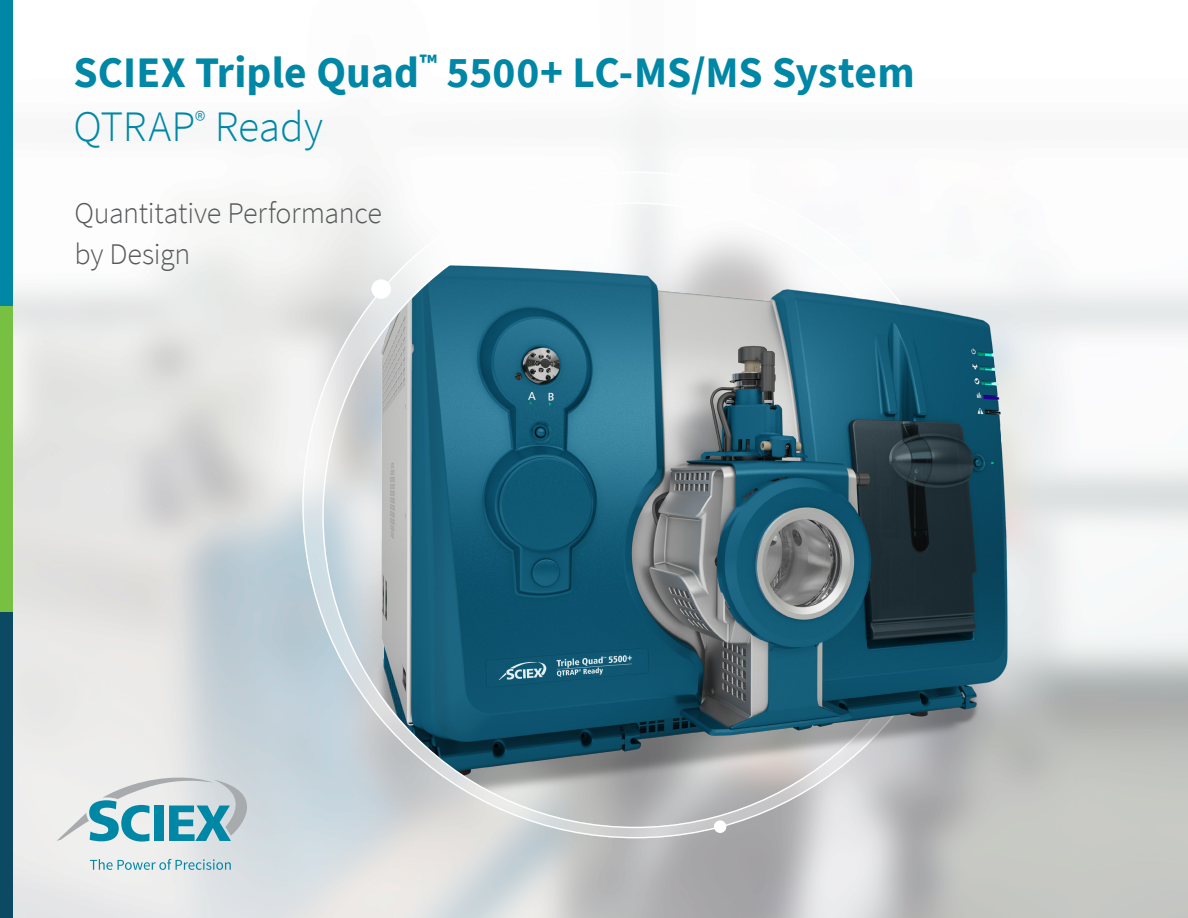
<style>
.page{position:relative;width:1188px;height:918px;background:#fff}
.page>*{position:absolute;margin:0;border:0;box-sizing:border-box;transform-origin:0 0}
.Legal_back_page{font:700 43.5px "Source Sans Pro";letter-spacing:.005em;color:#0087a6}
.Legal_back_page-2{font:300 43.5px "Source Sans Pro";color:#0087a6}
.Legal_back_page-3{font:300 30px/40.5px "Source Sans Pro";letter-spacing:-.01em;color:#57585a}
</style>
<div class="page">
<div style="left:0;top:306px;width:13px;height:306px;background:#78c042"></div>
<div style="left:0;top:612px;width:13px;height:306px;background:#0c4a63"></div>
<div style="left:0;top:0;width:13px;height:306px;background:#0087a6"></div>
<svg style="left:302px;top:171px;width:667px;height:667px"></svg>
<div style="left:714px;top:820px;width:12px;height:13px;background:#fff;border-radius:50%"></div>
<img style="left:324px;top:203px;width:730px;height:624px">
<svg style="left:57px;top:778px;width:190px;height:64px;background:#a8cad2"></svg>
<svg style="left:90px;top:859px;width:141px;height:11px;background:#b0d2d9"></svg>
<p class="Legal_back_page" style="left:73px;top:43px;width:843px">SCIEX Triple Quad<sup>™</sup> 5500+ LC-MS/MS System</p>
<p class="Legal_back_page-2" style="left:73px;top:100px;width:251px">QTRAP<sup>®</sup> Ready</p>
<p class="Legal_back_page-3" style="left:74px;top:193px;width:309px">Quantitative Performance by Design</p>
</div>
